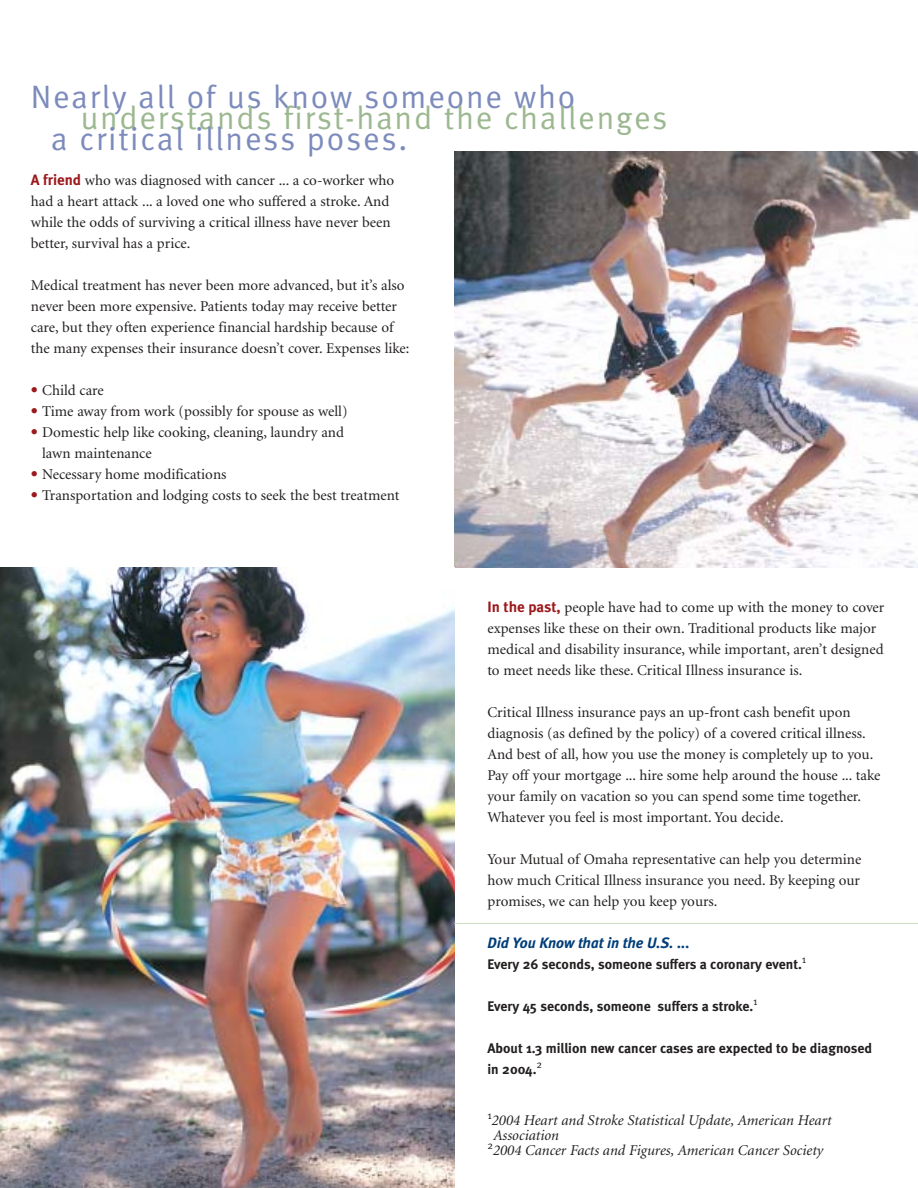
<style>
.page{position:relative;width:918px;height:1188px;background:#fff}
.page>*{position:absolute;margin:0;border:0;box-sizing:border-box;transform-origin:0 0}
.t1{font:32.4px "Meta Normal";letter-spacing:.055em;color:#7c8bbc}
.t2{font:32.4px "Meta Normal";letter-spacing:.055em;color:#9cb890}
.t3{font:15px/21px "Minion";color:#231f1f}
.t4{font:italic 15px "Minion";color:#231f1f}
.t5{font:italic 700 15px "Meta";color:#003e79}
.t6{font:700 13.8px/21px "Meta";color:#231f1f}
.s1{font-family:"Meta";font-weight:700;color:#9c191c}
</style>
<div class="page">
<img style="left:455px;top:152px;width:463px;height:416px">
<img style="left:0;top:567px;width:454px;height:621px">
<hr style="left:454px;top:923px;width:464px;height:1px;background:#cedec1">
<h1 class="t1" style="left:31px;top:85px;width:546px">Nearly all of us know someone who</h1>
<h1 class="t2" style="left:81px;top:106px;width:588px">understands first-hand the challenges</h1>
<h1 class="t1" style="left:51px;top:127px;width:358px">a critical illness poses.</h1>
<p class="t3" style="left:31px;top:171px;width:365px"><span class="s1">A friend</span> who was diagnosed with cancer ... a co-worker who had a heart attack ... a loved one who suffered a stroke. And while the odds of surviving a critical illness have never been better, survival has a price.</p>
<p class="t3" style="left:31px;top:276px;width:380px">Medical treatment has never been more advanced, but it’s also never been more expensive. Patients today may receive better care, but they often experience financial hardship because of the many expenses their insurance doesn’t cover. Expenses like:</p>
<p class="t3" style="left:31px;top:381px;width:75px"><span class="s1">•</span> Child care</p>
<p class="t3" style="left:31px;top:402px;width:318px"><span class="s1">•</span> Time away from work (possibly for spouse as well)</p>
<p class="t3" style="left:42px;top:423px;width:303px;text-indent:-11px"><span class="s1">•</span> Domestic help like cooking, cleaning, laundry and lawn maintenance</p>
<p class="t3" style="left:31px;top:465px;width:197px"><span class="s1">•</span> Necessary home modifications</p>
<p class="t3" style="left:31px;top:486px;width:370px"><span class="s1">•</span> Transportation and lodging costs to seek the best treatment</p>
<p class="t3" style="left:487px;top:598px;width:398px"><span class="s1">In the past,</span> people have had to come up with the money to cover expenses like these on their own. Traditional products like major medical and disability insurance, while important, aren’t designed to meet needs like these. Critical Illness insurance is.</p>
<p class="t3" style="left:487px;top:703px;width:394px">Critical Illness insurance pays an up-front cash benefit upon diagnosis (as defined by the policy) of a covered critical illness.<br>And best of all, how you use the money is completely up to you.<br>Pay off your mortgage ... hire some help around the house ... take your family on vacation so you can spend some time together.<br>Whatever you feel is most important. You decide.</p>
<p class="t3" style="left:487px;top:850px;width:375px;text-align:justify">Your Mutual of Omaha representative can help you determine how much Critical Illness insurance you need. By keeping our promises, we can help you keep yours.</p>
<p class="t5" style="left:487px;top:938px;width:204px">Did You Know that in the U.S. ...</p>
<p class="t6" style="left:487px;top:955px;width:320px">Every 26 seconds, someone suffers a coronary event.<sup>1</sup></p>
<p class="t6" style="left:487px;top:997px;width:272px">Every 45 seconds, someone suffers a stroke.<sup>1</sup></p>
<p class="t6" style="left:487px;top:1039px;width:386px">About 1.3 million new cancer cases are expected to be diagnosed in 2004.<sup>2</sup></p>
<p class="t4" style="left:487px;top:1114px;width:346px"><sup>1</sup>2004 Heart and Stroke Statistical Update, American Heart</p>
<p class="t4" style="left:493px;top:1129px;width:67px">Association</p>
<p class="t4" style="left:487px;top:1144px;width:337px"><sup>2</sup>2004 Cancer Facts and Figures, American Cancer Society</p>
</div>
